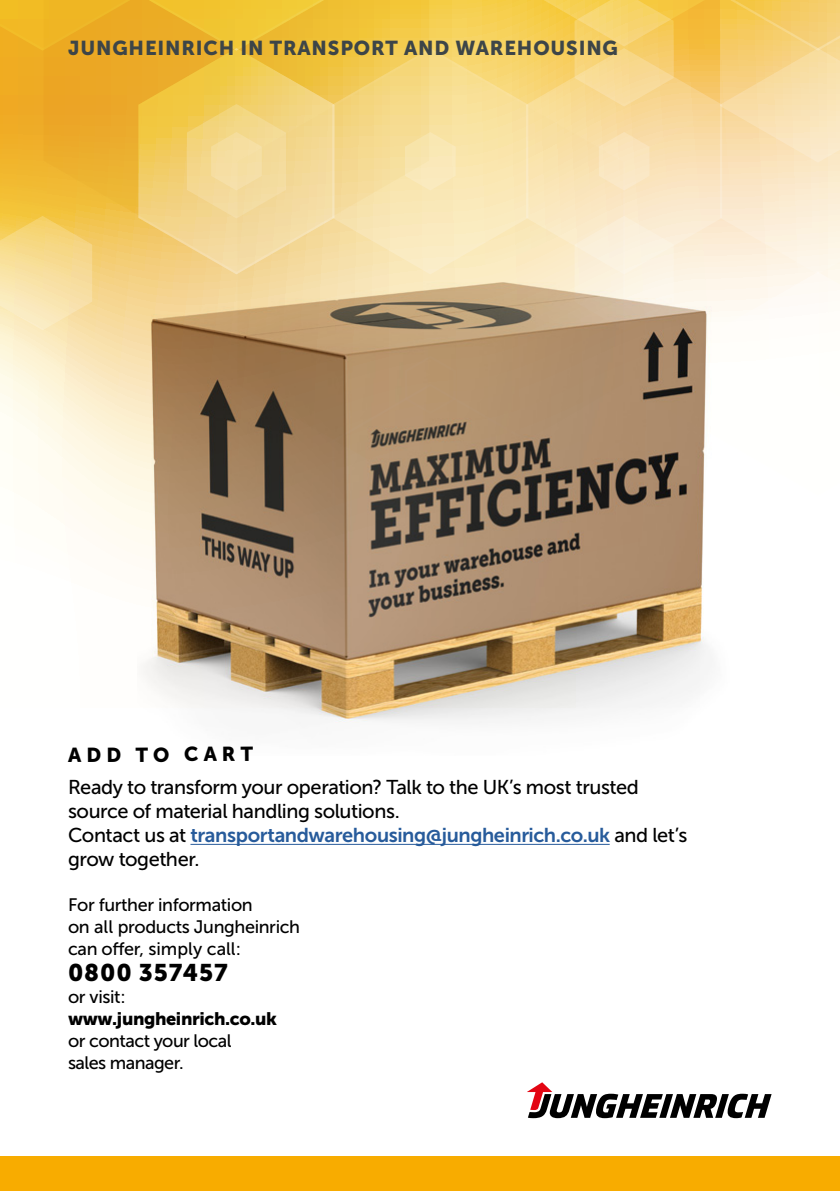
<style>
.page{position:relative;width:840px;height:1191px;background:#fff}
.page>*{position:absolute;margin:0;border:0;box-sizing:border-box;transform-origin:0 0}
.t1{font:24px "Museo JH Sans 900";letter-spacing:.035em;color:#000}
.t2{font:20px/24px "Museo JH Sans 500";letter-spacing:-.02em;color:#000}
.t3{font:20px "Museo JH Sans 700";letter-spacing:-.02em;color:#275b9b}
.t4{font:20px "Museo JH Sans 900";letter-spacing:.04em;color:#3d4548}
.t5{font:20px "Museo JH Sans 900";color:#000}
.t6{font:18px/22px "Museo JH Sans 500";letter-spacing:-.02em;color:#000}
.t7{font:18px "Museo JH Sans 900";letter-spacing:-.02em;color:#000}
.s1{font-family:"Museo JH Sans 500";color:#000}
</style>
<div class="page">
<svg style="left:0;top:0;width:839px;height:555px;background:#f6db96"></svg>
<div style="left:0;top:1157px;width:839px;height:34px;background:#f8ac00"></div>
<svg style="left:527px;top:1082px;width:244px;height:36px"></svg>
<img style="left:137px;top:276px;width:609px;height:447px">
<hr style="left:190px;top:844px;width:419px;height:1px;background:#275b9b">
<p class="t4" style="left:68px;top:36px;width:551px">JUNGHEINRICH IN TRANSPORT AND WAREHOUSING</p>
<p class="t5" style="left:68px;top:744px;width:186px;rotate:-1deg">ADD TO CART</p>
<p class="t2" style="left:68px;top:775px;width:572px">Ready to transform your operation? Talk to the UK’s most trusted source of material handling solutions.</p>
<p class="t3" style="left:68px;top:824px;width:620px"><span class="s1">Contact us at</span> transportandwarehousing@jungheinrich.co.uk <span class="s1">and let’s</span></p>
<p class="t2" style="left:68px;top:847px;width:133px">grow together.</p>
<p class="t6" style="left:68px;top:893px;width:233px">For further information<br>on all products Jungheinrich can offer, simply call:</p>
<h1 class="t1" style="left:68px;top:958px;width:161px">0800 357457</h1>
<p class="t6" style="left:68px;top:985px;width:59px">or visit:</p>
<p class="t7" style="left:68px;top:1008px;width:210px">www.jungheinrich.co.uk</p>
<p class="t6" style="left:68px;top:1029px;width:165px">or contact your local sales manager.</p>
</div>
